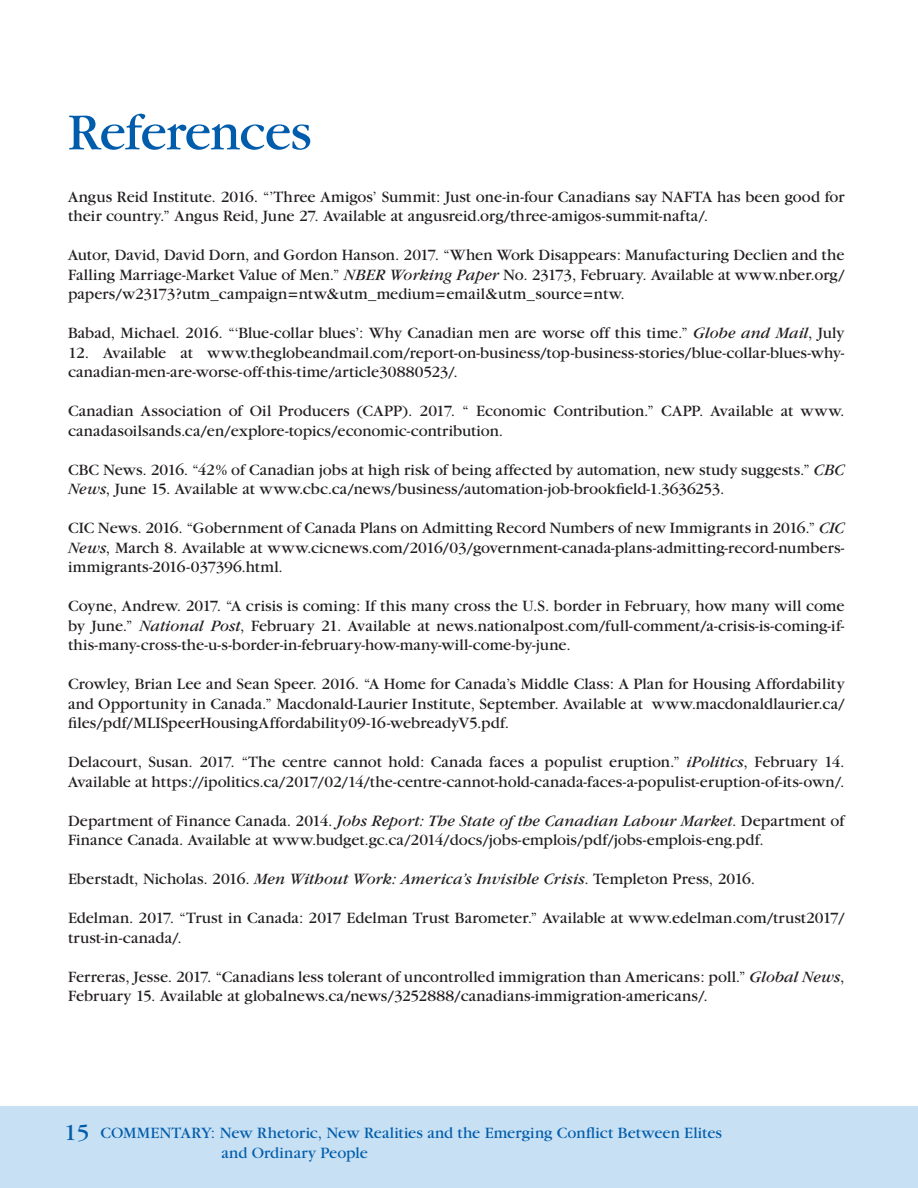
<style>
.page{position:relative;width:918px;height:1188px;background:#fff}
.page>*{position:absolute;margin:0;border:0;box-sizing:border-box;transform-origin:0 0}
.t1{font:54px "Garamond";letter-spacing:-.02em;color:#015dab}
.t2{font:24px "Garamond";color:#015dab}
.t3{font:16.5px/19.5px "Garamond";color:#231f20}
.t4{font:16.5px/19.5px "Garamond";color:#015dab}
.s1{font-style:italic}
</style>
<div class="page">
<div style="left:0;top:1106px;width:918px;height:82px;background:#c7e0f3"></div>
<h1 class="t1" style="left:68px;top:104px;width:245px">References</h1>
<p class="t3" style="left:68px;top:187px;width:778px">Angus Reid Institute. 2016. “’Three Amigos’ Summit: Just one-in-four Canadians say NAFTA has been good for their country.” Angus Reid, June 27. Available at angusreid.org/three-amigos-summit-nafta/.</p>
<p class="t3" style="left:68px;top:246px;width:778px;text-align:justify">Autor, David, David Dorn, and Gordon Hanson. 2017. “When Work Disappears: Manufacturing Declien and the Falling Marriage-Market Value of Men.” <span class="s1">NBER Working Paper</span> No. 23173, February. Available at www.nber.org/ papers/w23173?utm_campaign=ntw&amp;utm_medium=email&amp;utm_source=ntw.</p>
<p class="t3" style="left:68px;top:324px;width:778px">Babad, Michael. 2016. “‘Blue-collar blues’: Why Canadian men are worse off this time.” <span class="s1">Globe and Mail</span>, July</p>
<p class="t3" style="left:68px;top:343px;width:778px">12. Available at www.theglobeandmail.com/report-on-business/top-business-stories/blue-collar-blues-why&shy;canadian-men-are-worse-off-this-time/article30880523/.</p>
<p class="t3" style="left:68px;top:402px;width:778px">Canadian Association of Oil Producers (CAPP). 2017. “ Economic Contribution.” CAPP. Available at www. canadasoilsands.ca/en/explore-topics/economic-contribution.</p>
<p class="t3" style="left:68px;top:460px;width:778px">CBC News. 2016. “42% of Canadian jobs at high risk of being affected by automation, new study suggests.” <span class="s1">CBC<br>News</span>, June 15. Available at www.cbc.ca/news/business/automation-job-brookfield-1.3636253.</p>
<p class="t3" style="left:68px;top:519px;width:778px;text-align:justify">CIC News. 2016. “Gobernment of Canada Plans on Admitting Record Numbers of new Immigrants in 2016.” <span class="s1">CIC News</span>, March 8. Available at www.cicnews.com/2016/03/government-canada-plans-admitting-record-numbers&shy;immigrants-2016-037396.html.</p>
<p class="t3" style="left:68px;top:597px;width:778px;text-align:justify">Coyne, Andrew. 2017. “A crisis is coming: If this many cross the U.S. border in February, how many will come by June.” <span class="s1">National Post</span>, February 21. Available at news.nationalpost.com/full-comment/a-crisis-is-coming-if&shy;this-many-cross-the-u-s-border-in-february-how-many-will-come-by-june.</p>
<p class="t3" style="left:68px;top:675px;width:778px;text-align:justify">Crowley, Brian Lee and Sean Speer. 2016. “A Home for Canada’s Middle Class: A Plan for Housing Affordability and Opportunity in Canada.” Macdonald-Laurier Institute, September. Available at www.macdonaldlaurier.ca/ files/pdf/MLISpeerHousingAffordability09-16-webreadyV5.pdf.</p>
<p class="t3" style="left:68px;top:753px;width:778px">Delacourt, Susan. 2017. “The centre cannot hold: Canada faces a populist eruption.” <span class="s1">iPolitics</span>, February 14.<br>Available at https://ipolitics.ca/2017/02/14/the-centre-cannot-hold-canada-faces-a-populist-eruption-of-its-own/.</p>
<p class="t3" style="left:68px;top:811px;width:778px">Department of Finance Canada. 2014. <span class="s1">Jobs Report: The State of the Canadian Labour Market</span>. Department of<br>Finance Canada. Available at www.budget.gc.ca/2014/docs/jobs-emplois/pdf/jobs-emplois-eng.pdf.</p>
<p class="t3" style="left:68px;top:870px;width:689px">Eberstadt, Nicholas. 2016. <span class="s1">Men Without Work: America’s Invisible Crisis</span>. Templeton Press, 2016.</p>
<p class="t3" style="left:68px;top:909px;width:778px">Edelman. 2017. “Trust in Canada: 2017 Edelman Trust Barometer.” Available at www.edelman.com/trust2017/ trust-in-canada/.</p>
<p class="t3" style="left:68px;top:967px;width:778px">Ferreras, Jesse. 2017. “Canadians less tolerant of uncontrolled immigration than Americans: poll.” <span class="s1">Global News</span>,<br>February 15. Available at globalnews.ca/news/3252888/canadians-immigration-americans/.</p>
<h2 class="t2" style="left:64px;top:1120px;width:27px">15</h2>
<p class="t4" style="left:222px;top:1124px;width:502px;text-indent:-121px">Commentary: New Rhetoric, New Realities and the Emerging Conflict Between Elites and Ordinary People</p>
</div>
